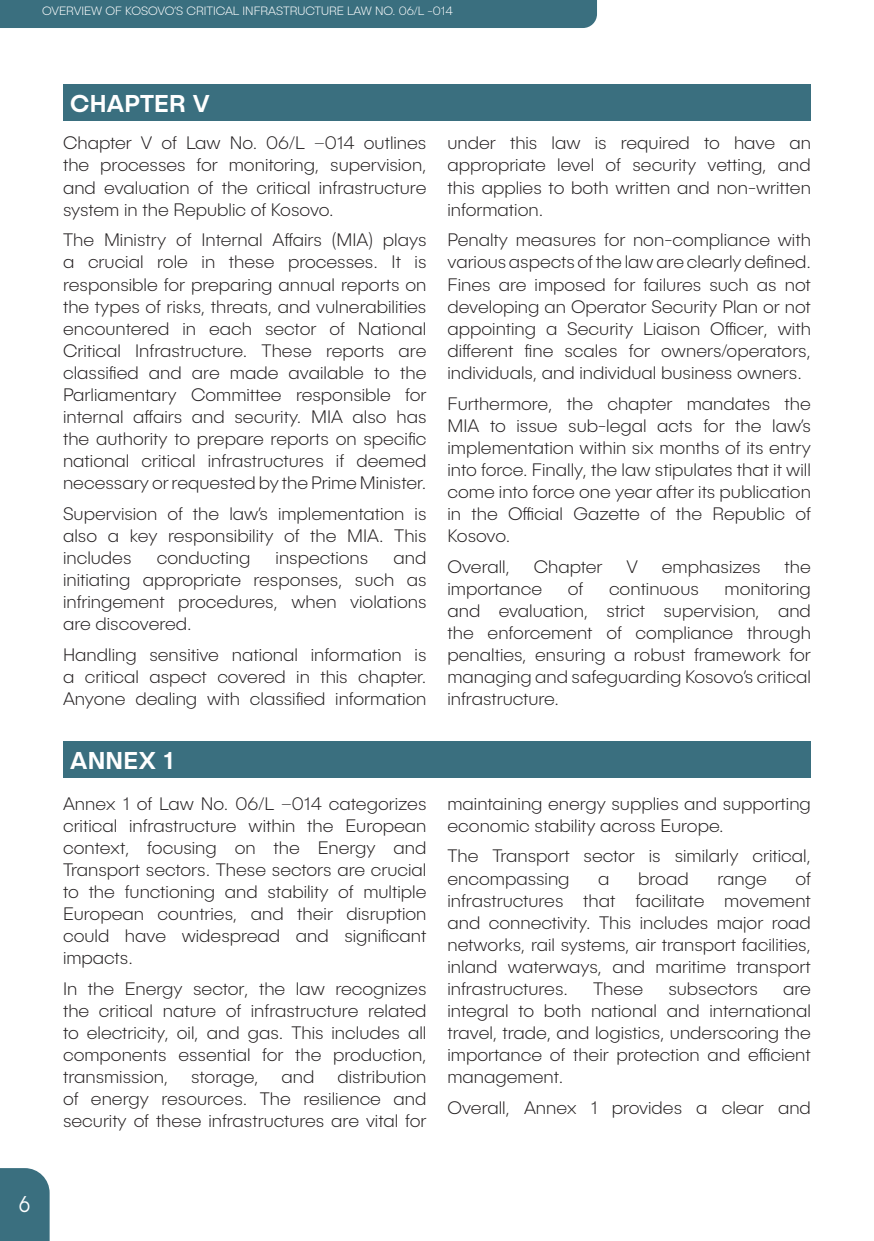
<style>
.page{position:relative;width:874px;height:1241px;background:#fff}
.page>*{position:absolute;margin:0;border:0;box-sizing:border-box;transform-origin:0 0}
.t1{font:500 24.5px "Publica Sans";letter-spacing:.01em;color:#fff}
.t2{font:300 23.1px "Publica Sans";color:#fff;scale:.83 1}
.t3{font:200 18.38px/22.1px "Publica Sans";color:#231f20;text-align:justify}
.t4{font:200 12.25px "Publica Sans";color:#fff}
</style>
<div class="page">
<div style="left:0;top:1168px;width:50px;height:72px;background:#3a6f7f"></div>
<div style="left:0;top:0;width:596px;height:28px;background:#3a6f7f"></div>
<div style="left:63px;top:84px;width:747px;height:37px;background:#3a6f7f"></div>
<div style="left:63px;top:740px;width:747px;height:37px;background:#3a6f7f"></div>
<p class="t4" style="left:42px;top:4px;width:412px">OVERVIEW OF KOSOVO’S CRITICAL INFRASTRUCTURE LAW NO. 06/L -014</p>
<p class="t2" style="left:19px;top:1189px;width:15px">6</p>
<p class="t1" style="left:70px;top:88px;width:141px">CHAPTER V</p>
<p class="t3" style="left:63px;top:132px;width:365px">Chapter V of Law No. 06/L –014 outlines the processes for monitoring, supervision, and evaluation of the critical infrastructure system in the Republic of Kosovo.</p>
<p class="t3" style="left:63px;top:229px;width:365px">The Ministry of Internal Affairs (MIA) plays a crucial role in these processes. It is responsible for preparing annual reports on the types of risks, threats, and vulnerabilities encountered in each sector of National Critical Infrastructure. These reports are classified and are made available to the Parliamentary Committee responsible for internal affairs and security. MIA also has the authority to prepare reports on specific national critical infrastructures if deemed necessary or requested by the Prime Minister.</p>
<p class="t3" style="left:63px;top:502px;width:365px">Supervision of the law’s implementation is also a key responsibility of the MIA. This includes</p>
<p class="t3" style="left:63px;top:546px;width:365px;text-indent:330px">and initiating appropriate responses, such as infringement procedures, when violations are discovered.</p>
<p class="t3" style="left:63px;top:643px;width:365px">Handling sensitive national information is a critical aspect covered in this chapter.<br>Anyone dealing with classified information</p>
<p class="t3" style="left:157px;top:546px;width:95px">conducting</p>
<p class="t3" style="left:275px;top:546px;width:94px">inspections</p>
<p class="t1" style="left:70px;top:744px;width:104px">ANNEX 1</p>
<p class="t3" style="left:63px;top:791px;width:365px">Annex 1 of Law No. 06/L –014 categorizes critical infrastructure within the European context, focusing on the Energy and Transport sectors. These sectors are crucial to the functioning and stability of multiple European countries, and their disruption could have widespread and significant impacts.</p>
<p class="t3" style="left:63px;top:976px;width:365px">In the Energy sector, the law recognizes the critical nature of infrastructure related to electricity, oil, and gas. This includes all components essential for the production, transmission, storage, and distribution of energy resources. The resilience and security of these infrastructures are vital for</p>
<p class="t3" style="left:447px;top:132px;width:365px">under this law is required to have an appropriate level of security vetting, and this applies to both written and non-written information.</p>
<p class="t3" style="left:447px;top:229px;width:365px">Penalty measures for non-compliance with various aspects of the law are clearly defined.<br>Fines are imposed for failures such as not developing an Operator Security Plan or not appointing a Security Liaison Officer, with different fine scales for owners/operators, individuals, and individual business owners.</p>
<p class="t3" style="left:447px;top:392px;width:365px">Furthermore, the chapter mandates the MIA to issue sub-legal acts for the law’s implementation within six months of its entry into force. Finally, the law stipulates that it will come into force one year after its publication in the Official Gazette of the Republic of Kosovo.</p>
<p class="t3" style="left:447px;top:555px;width:64px">Overall,</p>
<p class="t3" style="left:533px;top:555px;width:70px">Chapter</p>
<p class="t3" style="left:626px;top:555px;width:13px">V</p>
<p class="t3" style="left:661px;top:555px;width:100px">emphasizes</p>
<p class="t3" style="left:784px;top:555px;width:28px">the</p>
<p class="t3" style="left:447px;top:577px;width:96px">importance</p>
<p class="t3" style="left:567px;top:577px;width:17px">of</p>
<p class="t3" style="left:608px;top:577px;width:91px">continuous</p>
<p class="t3" style="left:447px;top:577px;width:365px;text-indent:277px">monitoring and evaluation, strict supervision, and the enforcement of compliance through penalties, ensuring a robust framework for managing and safeguarding Kosovo’s critical infrastructure.</p>
<p class="t3" style="left:447px;top:791px;width:365px">maintaining energy supplies and supporting economic stability across Europe.</p>
<p class="t3" style="left:447px;top:844px;width:364px">The Transport sector is similarly critical, encompassing</p>
<p class="t3" style="left:447px;top:866px;width:365px;text-indent:348px">of infrastructures that facilitate movement and connectivity. This includes major road networks, rail systems, air transport facilities, inland waterways, and maritime transport infrastructures.</p>
<p class="t3" style="left:598px;top:866px;width:13px">a</p>
<p class="t3" style="left:638px;top:866px;width:52px">broad</p>
<p class="t3" style="left:717px;top:866px;width:51px">range</p>
<p class="t3" style="left:592px;top:976px;width:52px">These</p>
<p class="t3" style="left:668px;top:976px;width:91px">subsectors</p>
<p class="t3" style="left:447px;top:976px;width:365px;text-indent:335px">are integral to both national and international travel, trade, and logistics, underscoring the importance of their protection and efficient management.</p>
<p class="t3" style="left:447px;top:1095px;width:365px">Overall, Annex 1 provides a clear and</p>
</div>
